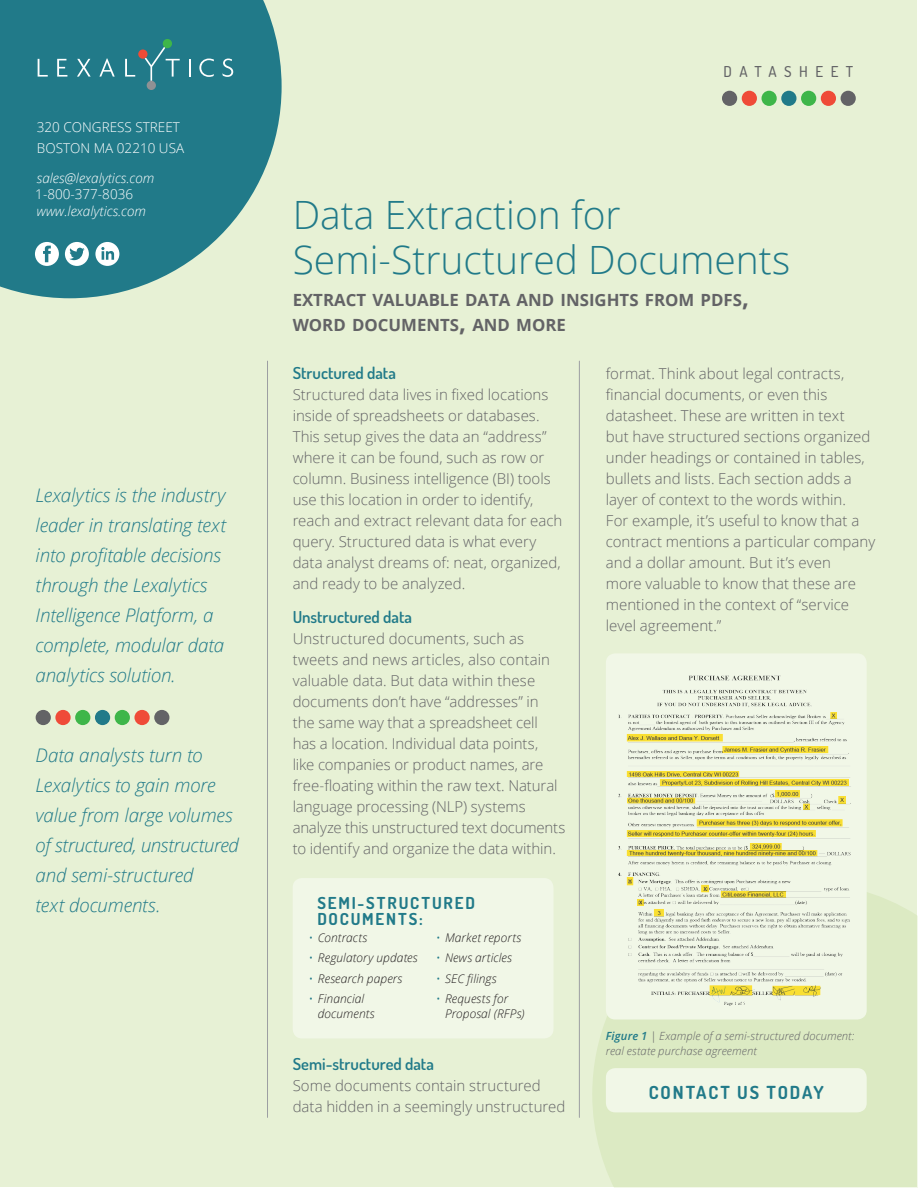
<style>
.page{position:relative;width:918px;height:1188px;background:#fff}
.page>*{position:absolute;margin:0;border:0;box-sizing:border-box;transform-origin:0 0}
.t1{font:300 39px/45px "Open Sans";color:#217a89}
.t2{font:italic 300 18.75px/30px "Open Sans";letter-spacing:-.01em;color:#217a89}
.t3{font:700 18px "Dosis";letter-spacing:.105em;color:#217a89}
.t4{font:700 16.8px/25.5px "Open Sans";color:#636366}
.t5{font:600 16.5px "Dosis";color:#217a89}
.t6{font:700 16.5px/16.5px "Dosis";letter-spacing:.11em;color:#217a89}
.t7{font:300 15px/21px "Open Sans";color:#636366}
.t8{font:500 15px "Dosis";letter-spacing:.5em;color:#636366}
.t9{font:300 13.5px/21px "Open Sans";color:#fff}
.t10{font:italic 300 13.5px "Open Sans";color:#fff}
.t11{font:italic 300 12px/15px "Open Sans";letter-spacing:.005em;color:#231f20}
.t12{font:italic 300 11.25px/15px "Open Sans";letter-spacing:.01em;color:#636366}
.s1{font-size:24px}
.s2{font-style:normal;color:#217a89}
.s3{font-weight:600;color:#217a89}
</style>
<div class="page">
<div style="left:1px;top:1px;width:916px;height:1186px;background:#e7f1d5"></div>
<svg style="left:0;top:0;width:282px;height:298px;background:#3a8992"></svg>
<svg style="left:38px;top:59px;width:10px;height:18px"></svg>
<svg style="left:57px;top:59px;width:10px;height:18px"></svg>
<svg style="left:77px;top:59px;width:14px;height:18px"></svg>
<svg style="left:99px;top:58px;width:16px;height:19px"></svg>
<svg style="left:125px;top:59px;width:10px;height:18px"></svg>
<svg style="left:189px;top:59px;width:2px;height:18px"></svg>
<svg style="left:199px;top:59px;width:15px;height:18px"></svg>
<svg style="left:222px;top:59px;width:11px;height:18px"></svg>
<svg style="left:145px;top:47px;width:35px;height:34px"></svg>
<svg style="left:138px;top:49px;width:10px;height:10px"></svg>
<div style="left:147px;top:81px;width:9px;height:9px;background:#8f9194;border-radius:50%"></div>
<div style="left:163px;top:39px;width:9px;height:9px;background:#3eb649;border-radius:50%"></div>
<svg style="left:65px;top:242px;width:24px;height:24px"></svg>
<svg style="left:95px;top:242px;width:24px;height:24px"></svg>
<svg style="left:35px;top:242px;width:24px;height:24px"></svg>
<div style="left:762px;top:91px;width:15px;height:15px;background:#3eb649;border-radius:50%"></div>
<div style="left:781px;top:91px;width:15px;height:15px;background:#217a89;border-radius:50%"></div>
<div style="left:801px;top:91px;width:15px;height:15px;background:#3eb649;border-radius:50%"></div>
<div style="left:821px;top:91px;width:15px;height:15px;background:#ef4b38;border-radius:50%"></div>
<div style="left:841px;top:91px;width:15px;height:15px;background:#636366;border-radius:50%"></div>
<div style="left:742px;top:91px;width:15px;height:15px;background:#ef4b38;border-radius:50%"></div>
<div style="left:722px;top:91px;width:15px;height:15px;background:#636366;border-radius:50%"></div>
<hr style="left:267px;top:361px;width:1px;height:756px;background:#9d9fa2">
<hr style="left:579px;top:361px;width:1px;height:756px;background:#9d9fa2">
<svg style="left:592px;top:892px;width:326px;height:296px;background:#dceac4"></svg>
<div style="left:75px;top:710px;width:15px;height:15px;background:#3eb649;border-radius:50%"></div>
<div style="left:95px;top:710px;width:15px;height:15px;background:#217a89;border-radius:50%"></div>
<div style="left:115px;top:710px;width:15px;height:15px;background:#3eb649;border-radius:50%"></div>
<div style="left:134px;top:710px;width:16px;height:15px;background:#ef4b38;border-radius:50%"></div>
<div style="left:154px;top:710px;width:15px;height:15px;background:#636366;border-radius:50%"></div>
<div style="left:55px;top:710px;width:16px;height:15px;background:#ef4b38;border-radius:50%"></div>
<div style="left:36px;top:710px;width:15px;height:15px;background:#636366;border-radius:50%"></div>
<div style="left:293px;top:878px;width:261px;height:160px;background:#f1f7e7;border-radius:9px"></div>
<div style="left:606px;top:1068px;width:261px;height:44px;background:#f1f7e7;border-radius:9px"></div>
<div style="left:606px;top:653px;width:261px;height:367px;background:#f1f7e7;border-radius:9px"></div>
<img style="left:618px;top:675px;width:233px;height:331px">
<p class="t9" style="left:37px;top:116px;width:149px">320 CONGRESS STREET<br>BOSTON MA 02210 USA</p>
<p class="t10" style="left:37px;top:168px;width:119px">sales@lexalytics.com</p>
<p class="t9" style="left:35px;top:183px;width:99px">1-800-377-8036</p>
<p class="t10" style="left:37px;top:201px;width:111px">www.lexalytics.com</p>
<p class="t2" style="left:36px;top:479px;width:192px">Lexalytics is the industry leader in translating text into profitable decisions through the Lexalytics<br>Intelligence Platform, a complete, modular data analytics solution.</p>
<p class="t2" style="left:36px;top:740px;width:205px">Data analysts turn to<br>Lexalytics to gain more value from large volumes of structured, unstructured and semi-structured<br>text documents.</p>
<p class="t8" style="left:724px;top:62px;width:131px">DATASHEET</p>
<h1 class="t1" style="left:293px;top:191px;width:499px">Data Extraction for<br>Semi-Structured Documents</h1>
<p class="t4" style="left:293px;top:287px;width:458px">EXTRACT VALUABLE DATA AND INSIGHTS FROM PDFS<span class="s1">,<br></span>WORD DOCUMENTS<span class="s1">,</span> AND MORE</p>
<p class="t7" style="left:606px;top:363px;width:271px">format. Think about legal contracts, financial documents, or even this datasheet. These are written in text<br>but have structured sections organized under headings or contained in tables, bullets and lists. Each section adds a layer of context to the words within.<br>For example, it’s useful to know that a contract mentions a particular company and a dollar amount. But it’s even<br>more valuable to know that these are mentioned in the context of “service level agreement.”</p>
<p class="t5" style="left:293px;top:362px;width:105px">Structured data</p>
<p class="t7" style="left:293px;top:384px;width:271px">Structured data lives in fixed locations inside of spreadsheets or databases.<br>This setup gives the data an “address” where it can be found, such as row or column. Business intelligence (BI) tools use this location in order to identify, reach and extract relevant data for each query. Structured data is what every data analyst dreams of: neat, organized, and ready to be analyzed.</p>
<p class="t5" style="left:293px;top:607px;width:121px">Unstructured data</p>
<p class="t7" style="left:293px;top:628px;width:274px">Unstructured documents, such as tweets and news articles, also contain valuable data. But data within these documents don’t have “addresses” in<br>the same way that a spreadsheet cell<br>has a location. Individual data points,<br>like companies or product names, are free-floating within the raw text. Natural language processing (NLP) systems analyze this unstructured text documents to identify and organize the data within.</p>
<p class="t6" style="left:317px;top:894px;width:159px">SEMI-STRUCTURED<br>DOCUMENTS:</p>
<p class="t11" style="left:309px;top:929px;width:60px"><span class="s2">•</span> Contracts</p>
<p class="t11" style="left:309px;top:950px;width:110px"><span class="s2">•</span> Regulatory updates</p>
<p class="t11" style="left:309px;top:970px;width:95px"><span class="s2">•</span> Research papers</p>
<p class="t11" style="left:318px;top:991px;width:58px;text-indent:-9px"><span class="s2">•</span> Financial documents</p>
<p class="t11" style="left:436px;top:929px;width:87px"><span class="s2">•</span> Market reports</p>
<p class="t11" style="left:436px;top:950px;width:77px"><span class="s2">•</span> News articles</p>
<p class="t11" style="left:436px;top:970px;width:62px"><span class="s2">•</span> SEC filings</p>
<p class="t11" style="left:445px;top:991px;width:81px;text-indent:-9px"><span class="s2">•</span> Requests for<br>Proposal (RFPs)</p>
<p class="t5" style="left:293px;top:1053px;width:143px">Semi-structured data</p>
<p class="t7" style="left:293px;top:1074px;width:274px">Some documents contain structured data hidden in a seemingly unstructured</p>
<p class="t12" style="left:606px;top:1028px;width:250px"><span class="s3">Figure 1</span> | Example of a semi-structured document: real estate purchase agreement</p>
<p class="t3" style="left:649px;top:1081px;width:177px">CONTACT US TODAY</p>
</div>
